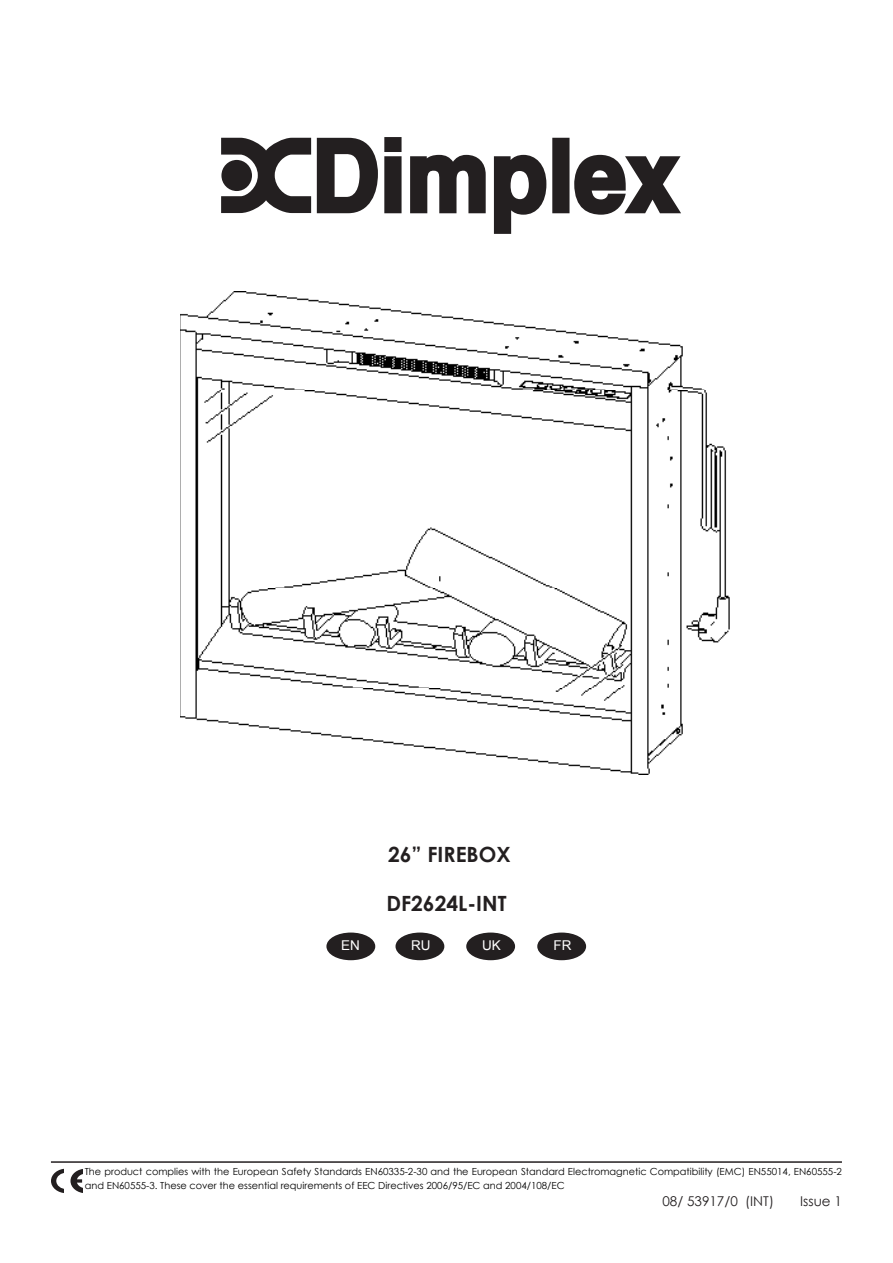
<style>
.page{position:relative;width:893px;height:1263px;background:#fff}
.page>*{position:absolute;margin:0;border:0;box-sizing:border-box;transform-origin:0 0}
.t1{font:700 21px "Century Gothic";color:#231f20}
.t2{font:13.5px "Century Gothic";color:#231f20}
.t3{font:13.5px "Arial";color:#fff}
.t4{font:9.75px/14.4px "Century Gothic";color:#000}
</style>
<div class="page">
<hr style="left:51px;top:1161px;width:791px;height:2px;background:#231f20">
<svg style="left:384px;top:137px;width:18px;height:76px"></svg>
<svg style="left:410px;top:155px;width:76px;height:58px"></svg>
<svg style="left:494px;top:155px;width:52px;height:79px"></svg>
<svg style="left:552px;top:138px;width:129px;height:77px"></svg>
<svg style="left:221px;top:138px;width:90px;height:75px"></svg>
<svg style="left:317px;top:138px;width:61px;height:75px"></svg>
<svg style="left:51px;top:1168px;width:32px;height:25px"></svg>
<div style="left:327px;top:933px;width:47px;height:26px;background:#231f20;border-radius:50%"></div>
<div style="left:326px;top:932px;width:49px;height:28px;border:2px solid #231f20;border-radius:50%"></div>
<div style="left:396px;top:933px;width:48px;height:26px;background:#231f20;border-radius:50%"></div>
<div style="left:395px;top:932px;width:49px;height:28px;border:2px solid #231f20;border-radius:50%"></div>
<div style="left:467px;top:933px;width:47px;height:26px;background:#231f20;border-radius:50%"></div>
<div style="left:466px;top:932px;width:49px;height:28px;border:2px solid #231f20;border-radius:50%"></div>
<div style="left:538px;top:933px;width:47px;height:26px;background:#231f20;border-radius:50%"></div>
<div style="left:537px;top:932px;width:49px;height:28px;border:2px solid #231f20;border-radius:50%"></div>
<img style="left:180px;top:291px;width:550px;height:483px">
<h1 class="t1" style="left:388px;top:838px;width:124px">26” FIREBOX</h1>
<h1 class="t1" style="left:386px;top:887px;width:122px">DF2624L-INT</h1>
<h2 class="t3" style="left:341px;top:937px;width:20px">EN</h2>
<h2 class="t3" style="left:411px;top:937px;width:21px">RU</h2>
<h2 class="t3" style="left:482px;top:937px;width:20px">UK</h2>
<h2 class="t3" style="left:553px;top:937px;width:19px">FR</h2>
<p class="t4" style="left:85px;top:1164px;width:759px">The product complies with the European Safety Standards EN60335-2-30 and the European Standard Electromagnetic Compatibility (EMC) EN55014, EN60555-2 and EN60555-3. These cover the essential requirements of EEC Directives 2006/95/EC and 2004/108/EC</p>
<h2 class="t2" style="left:662px;top:1191px;width:113px">08/ 53917/0 (INT)</h2>
<h2 class="t2" style="left:800px;top:1191px;width:43px">Issue 1</h2>
</div>
